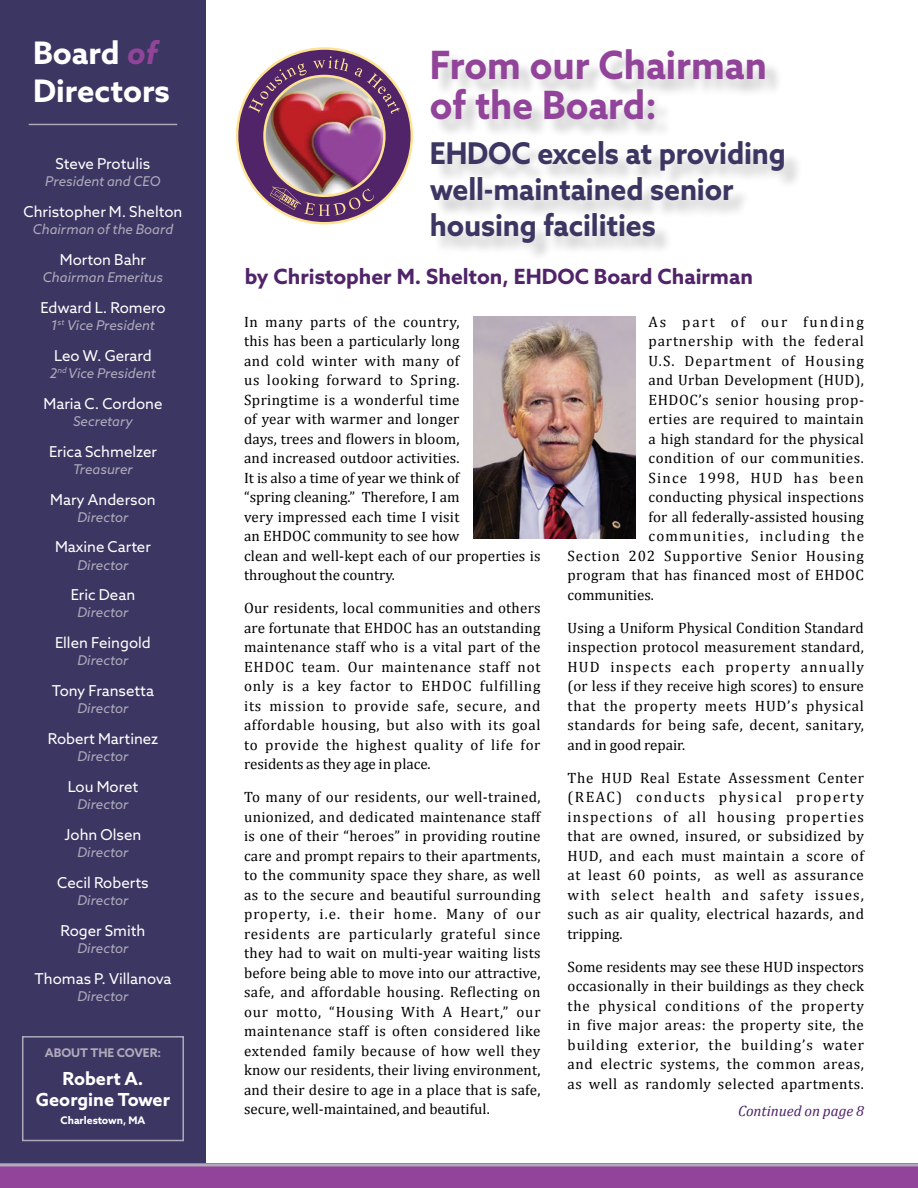
<style>
.page{position:relative;width:918px;height:1188px;background:#fff}
.page>*{position:absolute;margin:0;border:0;box-sizing:border-box;transform-origin:0 0}
.t1{font:700 39px/40.5px "Azo Sans";color:#92449a;scale:.95 1}
.t2{font:700 31.05px/37.3px "Azo Sans";color:#fff}
.t3{font:700 30px/36px "Azo Sans";letter-spacing:-.005em;color:#3c3662;scale:.95 1}
.t4{font:700 21px "Azo Sans";color:#512469}
.OPTIMA_director_lett{font:700 18px/21px "Azo Sans";color:#fff;text-align:center}
.OPTIMA_director_lett-2{font:15px/19.5px "Cambria";letter-spacing:.02em;color:#000;text-align:justify}
.OPTIMA_director_lett-3{font:15px "Azo Sans";color:#fff}
.OPTIMA_director_lett-4{font:15px "Cambria";letter-spacing:.06em;color:#000}
.OPTIMA_director_lett-5{font:15px "Cambria";letter-spacing:.08em;color:#000}
.OPTIMA_director_lett-6{font:15px "Cambria";letter-spacing:.04em;color:#000}
.OPTIMA_director_lett-7{font:15px "Cambria";letter-spacing:.07em;color:#000}
.OPTIMA_director_lett-8{font:15px "Cambria";letter-spacing:.125em;color:#000}
.OPTIMA_director_lett-9{font:italic 15px "Cambria";color:#512469}
.OPTIMA_director_lett-10{font:15px "Cambria";color:#000}
.OPTIMA_director_lett-11{font:italic 13.5px "Azo Sans";color:#b0aabc}
.OPTIMA_director_lett-12{font:700 12px "Azo Sans";color:#b0aabc}
.OPTIMA_director_lett-13{font:700 10.5px "Azo Sans";color:#fff}
.s1{font-style:italic;color:#92449a}
</style>
<div class="page">
<div style="left:0;top:0;width:206px;height:1188px;background:#3c3662"></div>
<hr style="left:29px;top:124px;width:148px;height:1px;background:#b0aabc">
<div style="left:0;top:1164px;width:918px;height:24px;background:#92449a"></div>
<hr style="left:0;top:1163px;width:918px;height:3px;background:#b0aabc">
<div style="left:433px;top:51px;width:370px;height:211px;background:#000;opacity:.2"></div>
<svg style="left:236px;top:47px;width:177px;height:178px"></svg>
<div style="left:22px;top:1036px;width:162px;height:105px;border:2px solid #b0aabc"></div>
<img style="left:473px;top:317px;width:162px;height:221px">
<p class="t2" style="left:33px;top:34px;width:138px">Board <span class="s1">of<br></span>Directors</p>
<p class="OPTIMA_director_lett-3" style="left:56px;top:154px;width:96px">Steve Protulis</p>
<p class="OPTIMA_director_lett-11" style="left:45px;top:173px;width:117px">President and CEO</p>
<p class="OPTIMA_director_lett-3" style="left:23px;top:202px;width:160px">Christopher M. Shelton</p>
<p class="OPTIMA_director_lett-11" style="left:33px;top:220px;width:142px">Chairman of the Board</p>
<p class="OPTIMA_director_lett-3" style="left:60px;top:250px;width:88px">Morton Bahr</p>
<p class="OPTIMA_director_lett-11" style="left:43px;top:268px;width:122px">Chairman Emeritus</p>
<p class="OPTIMA_director_lett-3" style="left:40px;top:298px;width:127px">Edward L. Romero</p>
<p class="OPTIMA_director_lett-11" style="left:51px;top:316px;width:106px">1<sup>st</sup> Vice President</p>
<p class="OPTIMA_director_lett-3" style="left:54px;top:346px;width:99px">Leo W. Gerard</p>
<p class="OPTIMA_director_lett-11" style="left:50px;top:364px;width:108px">2<sup>nd</sup> Vice President</p>
<p class="OPTIMA_director_lett-3" style="left:43px;top:394px;width:120px">Maria C. Cordone</p>
<p class="OPTIMA_director_lett-11" style="left:73px;top:412px;width:61px">Secretary</p>
<p class="OPTIMA_director_lett-3" style="left:49px;top:441px;width:109px">Erica Schmelzer</p>
<p class="OPTIMA_director_lett-11" style="left:73px;top:460px;width:62px">Treasurer</p>
<p class="OPTIMA_director_lett-3" style="left:50px;top:489px;width:107px">Mary Anderson</p>
<p class="OPTIMA_director_lett-11" style="left:77px;top:508px;width:52px">Director</p>
<p class="OPTIMA_director_lett-3" style="left:55px;top:537px;width:97px">Maxine Carter</p>
<p class="OPTIMA_director_lett-11" style="left:77px;top:556px;width:52px">Director</p>
<p class="OPTIMA_director_lett-3" style="left:71px;top:585px;width:66px">Eric Dean</p>
<p class="OPTIMA_director_lett-11" style="left:77px;top:604px;width:52px">Director</p>
<p class="OPTIMA_director_lett-3" style="left:55px;top:633px;width:97px">Ellen Feingold</p>
<p class="OPTIMA_director_lett-11" style="left:77px;top:652px;width:52px">Director</p>
<p class="OPTIMA_director_lett-3" style="left:52px;top:681px;width:104px">Tony Fransetta</p>
<p class="OPTIMA_director_lett-11" style="left:77px;top:700px;width:52px">Director</p>
<p class="OPTIMA_director_lett-3" style="left:48px;top:729px;width:112px">Robert Martinez</p>
<p class="OPTIMA_director_lett-11" style="left:77px;top:748px;width:52px">Director</p>
<p class="OPTIMA_director_lett-3" style="left:68px;top:777px;width:72px">Lou Moret</p>
<p class="OPTIMA_director_lett-11" style="left:77px;top:796px;width:52px">Director</p>
<p class="OPTIMA_director_lett-3" style="left:65px;top:825px;width:78px">John Olsen</p>
<p class="OPTIMA_director_lett-11" style="left:77px;top:843px;width:52px">Director</p>
<p class="OPTIMA_director_lett-3" style="left:57px;top:873px;width:93px">Cecil Roberts</p>
<p class="OPTIMA_director_lett-11" style="left:77px;top:891px;width:52px">Director</p>
<p class="OPTIMA_director_lett-3" style="left:60px;top:921px;width:87px">Roger Smith</p>
<p class="OPTIMA_director_lett-11" style="left:77px;top:939px;width:52px">Director</p>
<p class="OPTIMA_director_lett-3" style="left:35px;top:969px;width:138px">Thomas P. Villanova</p>
<p class="OPTIMA_director_lett-11" style="left:77px;top:987px;width:52px">Director</p>
<p class="OPTIMA_director_lett-12" style="left:45px;top:1045px;width:118px">ABOUT THE COVER:</p>
<p class="OPTIMA_director_lett" style="left:36px;top:1068px;width:135px">Robert A.<br>Georgine Tower</p>
<p class="OPTIMA_director_lett-13" style="left:61px;top:1114px;width:86px">Charlestown, MA</p>
<p class="t1" style="left:430px;top:44px;width:356px">From our Chairman of the Board:</p>
<p class="t3" style="left:430px;top:135px;width:376px">EHDOC excels at providing well-maintained senior housing facilities</p>
<p class="t4" style="left:245px;top:262px;width:510px">by Christopher M. Shelton, EHDOC Board Chairman</p>
<p class="OPTIMA_director_lett-2" style="left:244px;top:312px;width:298px;text-align:left">In many parts of the country,<br>this has been a particularly long<br>and cold winter with many of<br>us looking forward to Spring.<br>Springtime is a wonderful time<br>of year with warmer and longer<br>days, trees and flowers in bloom,<br>and increased outdoor activities.<br>It is also a time of year we think of<br>“spring cleaning.” Therefore, I am<br>very impressed each time I visit<br>an EHDOC community to see how<br>clean and well-kept each of our properties is throughout the country.</p>
<p class="OPTIMA_director_lett-2" style="left:244px;top:598px;width:298px">Our residents, local communities and others are fortunate that EHDOC has an outstanding maintenance staff who is a vital part of the EHDOC team. Our maintenance staff not only is a key factor to EHDOC fulfilling its mission to provide safe, secure, and affordable housing, but also with its goal to provide the highest quality of life for residents as they age in place.</p>
<p class="OPTIMA_director_lett-2" style="left:244px;top:787px;width:298px">To many of our residents, our well-trained, unionized, and dedicated maintenance staff is one of their “heroes” in providing routine care and prompt repairs to their apartments, to the community space they share, as well as to the secure and beautiful surrounding property, i.e. their home. Many of our residents are particularly grateful since they had to wait on multi-year waiting lists before being able to move into our attractive, safe, and affordable housing. Reflecting on our motto, “Housing With A Heart,” our maintenance staff is often considered like extended family because of how well they know our residents, their living environment, and their desire to age in a place that is safe, secure, well-maintained, and beautiful.</p>
<p class="OPTIMA_director_lett-8" style="left:649px;top:313px;width:217px">As part of our funding</p>
<p class="OPTIMA_director_lett-4" style="left:649px;top:332px;width:217px">partnership with the federal</p>
<p class="OPTIMA_director_lett-7" style="left:649px;top:352px;width:217px">U.S. Department of Housing</p>
<p class="OPTIMA_director_lett-2" style="left:649px;top:370px;width:217px">and Urban Development (HUD),</p>
<p class="OPTIMA_director_lett-2" style="left:649px;top:390px;width:217px">EHDOC’s senior housing prop-</p>
<p class="OPTIMA_director_lett-2" style="left:649px;top:409px;width:217px">erties are required to maintain</p>
<p class="OPTIMA_director_lett-2" style="left:649px;top:429px;width:217px">a high standard for the physical</p>
<p class="OPTIMA_director_lett-6" style="left:649px;top:449px;width:217px">condition of our communities.</p>
<p class="OPTIMA_director_lett-5" style="left:649px;top:469px;width:217px">Since 1998, HUD has been</p>
<p class="OPTIMA_director_lett-2" style="left:649px;top:487px;width:217px">conducting physical inspections</p>
<p class="OPTIMA_director_lett-2" style="left:649px;top:507px;width:217px">for all federally-assisted housing</p>
<p class="OPTIMA_director_lett-5" style="left:649px;top:527px;width:217px">communities, including the</p>
<p class="OPTIMA_director_lett-4" style="left:568px;top:547px;width:298px">Section 202 Supportive Senior Housing</p>
<p class="OPTIMA_director_lett-2" style="left:568px;top:565px;width:298px">program that has financed most of EHDOC</p>
<p class="OPTIMA_director_lett-10" style="left:568px;top:586px;width:88px">communities.</p>
<p class="OPTIMA_director_lett-2" style="left:568px;top:618px;width:298px">Using a Uniform Physical Condition Standard inspection protocol measurement standard, HUD inspects each property annually (or less if they receive high scores) to ensure that the property meets HUD’s physical standards for being safe, decent, sanitary, and in good repair.</p>
<p class="OPTIMA_director_lett-2" style="left:568px;top:768px;width:298px">The HUD Real Estate Assessment Center (REAC) conducts physical property inspections of all housing properties that are owned, insured, or subsidized by HUD, and each must maintain a score of at least 60 points, as well as assurance with select health and safety issues, such as air quality, electrical hazards, and tripping.</p>
<p class="OPTIMA_director_lett-2" style="left:568px;top:957px;width:298px">Some residents may see these HUD inspectors occasionally in their buildings as they check the physical conditions of the property in five major areas: the property site, the building exterior, the building’s water and electric systems, the common areas, as well as randomly selected apartments.</p>
<p class="OPTIMA_director_lett-9" style="left:738px;top:1100px;width:127px">Continued on page 8</p>
</div>
